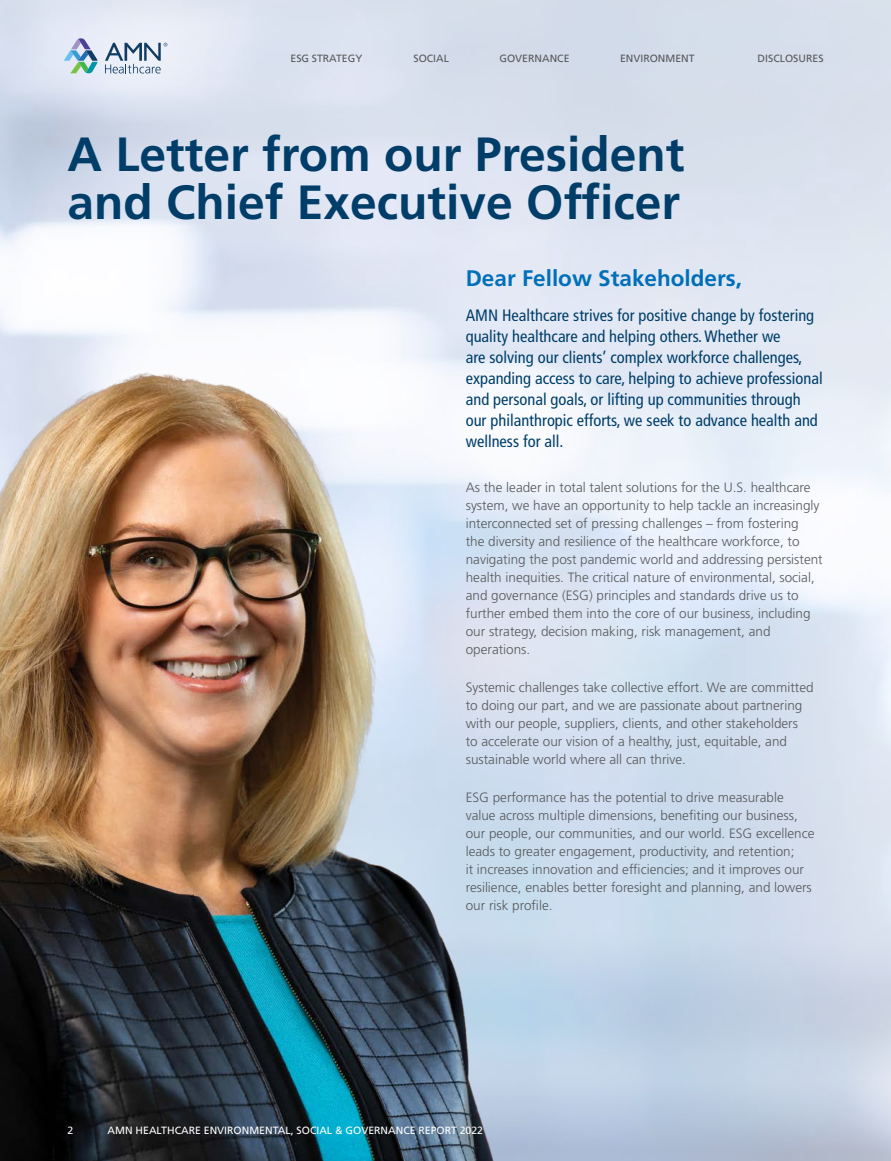
<style>
.page{position:relative;width:891px;height:1161px;background:#fff}
.page>*{position:absolute;margin:0;border:0;box-sizing:border-box;transform-origin:0 0}
.t1{font:700 48px/48px "Frutiger LT Std";color:#003e69}
.t2{font:700 22.5px "Frutiger LT Std";color:#006fba}
.t3{font:condensed 16.5px/21px "Frutiger LT Std";color:#003e69}
.t4{font:300 13.5px/18px "Frutiger LT Std";color:#58595b}
.t5{font:10.5px "Frutiger LT Std";color:#fff}
.t6{font:10.5px "Frutiger LT Std";color:#58595b}
</style>
<div class="page">
<img style="left:0;top:0;width:891px;height:1161px">
<img style="left:0;top:308px;width:550px;height:853px">
<svg style="left:64px;top:38px;width:33px;height:35px"></svg>
<svg style="left:105px;top:43px;width:62px;height:30px"></svg>
<p class="t6" style="left:291px;top:52px;width:73px">ESG STRATEGY</p>
<p class="t6" style="left:414px;top:52px;width:37px">SOCIAL</p>
<p class="t6" style="left:500px;top:52px;width:72px">GOVERNANCE</p>
<p class="t6" style="left:620px;top:52px;width:76px">ENVIRONMENT</p>
<p class="t6" style="left:758px;top:52px;width:67px">DISCLOSURES</p>
<h1 class="t1" style="left:68px;top:131px;width:619px">A Letter from our President and Chief Executive Officer</h1>
<h2 class="t2" style="left:466px;top:265px;width:278px">Dear Fellow Stakeholders,</h2>
<p class="t3" style="left:466px;top:305px;width:358px">AMN Healthcare strives for positive change by fostering quality healthcare and helping others. Whether we<br>are solving our clients’ complex workforce challenges, expanding access to care, helping to achieve professional and personal goals, or lifting up communities through our philanthropic efforts, we seek to advance health and wellness for all.</p>
<p class="t4" style="left:466px;top:478px;width:359px">As the leader in total talent solutions for the U.S. healthcare system, we have an opportunity to help tackle an increasingly interconnected set of pressing challenges – from fostering<br>the diversity and resilience of the healthcare workforce, to navigating the post pandemic world and addressing persistent health inequities. The critical nature of environmental, social, and governance (ESG) principles and standards drive us to further embed them into the core of our business, including our strategy, decision making, risk management, and operations.</p>
<p class="t4" style="left:466px;top:678px;width:349px">Systemic challenges take collective effort. We are committed to doing our part, and we are passionate about partnering with our people, suppliers, clients, and other stakeholders<br>to accelerate our vision of a healthy, just, equitable, and sustainable world where all can thrive.</p>
<p class="t4" style="left:466px;top:789px;width:350px">ESG performance has the potential to drive measurable value across multiple dimensions, benefiting our business, our people, our communities, and our world. ESG excellence leads to greater engagement, productivity, and retention;<br>it increases innovation and efficiencies; and it improves our resilience, enables better foresight and planning, and lowers our risk profile.</p>
<p class="t5" style="left:68px;top:1124px;width:7px">2</p>
<p class="t5" style="left:108px;top:1124px;width:377px">AMN HEALTHCARE ENVIRONMENTAL, SOCIAL &amp; GOVERNANCE REPORT 2022</p>
</div>
